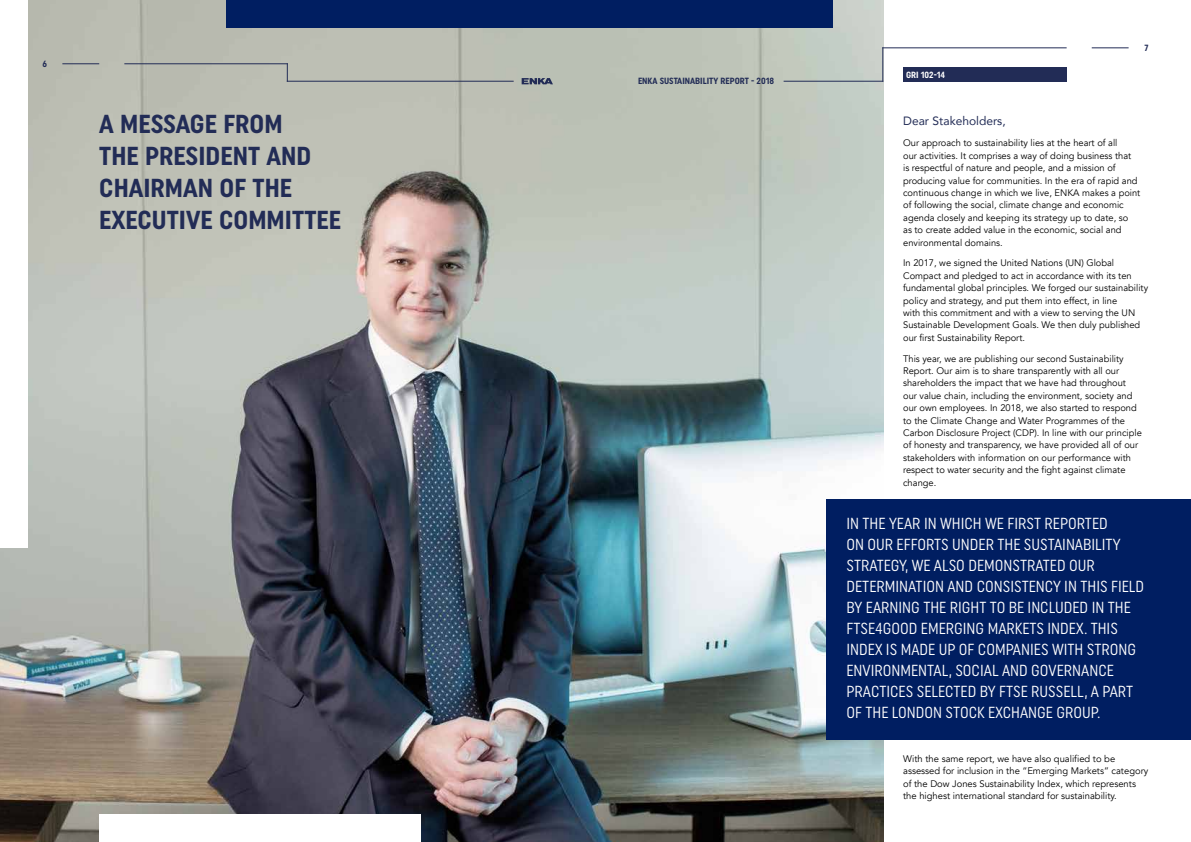
<style>
.page{position:relative;width:1191px;height:842px;background:#fff}
.page>*{position:absolute;margin:0;border:0;box-sizing:border-box;transform-origin:0 0}
.t1{font:700 26px/32px "Uniform Condensed";color:#222c56}
.t2{font:16px/21px "Uniform Condensed";color:#fff;scale:.95 1}
.t3{font:12px "Avenir";color:#222c56}
.t4{font:9.5px/12.4px "Avenir";color:#000}
.t5{font:700 9px "Uniform Condensed";color:#222c56}
.t6{font:700 9px "Uniform Condensed";color:#fff}
</style>
<div class="page">
<img style="left:0;top:0;width:883px;height:842px">
<div style="left:826px;top:499px;width:365px;height:241px;background:#001e61"></div>
<div style="left:0;top:0;width:27px;height:547px;background:#fff"></div>
<div style="left:99px;top:814px;width:322px;height:28px;background:#fff"></div>
<div style="left:227px;top:0;width:606px;height:27px;background:#001e61"></div>
<hr style="left:882px;top:47px;width:1px;height:35px;background:#222c56">
<hr style="left:882px;top:47px;width:184px;height:1px;background:#222c56">
<hr style="left:1091px;top:47px;width:37px;height:1px;background:#222c56">
<hr style="left:62px;top:63px;width:37px;height:1px;background:#222c56">
<svg style="left:287px;top:64px;width:1px;height:17px"></svg>
<hr style="left:287px;top:81px;width:226px;height:1px;background:#222c56">
<hr style="left:124px;top:63px;width:164px;height:1px;background:#222c56">
<svg style="left:521px;top:78px;width:32px;height:6px"></svg>
<hr style="left:783px;top:81px;width:100px;height:1px;background:#222c56">
<div style="left:903px;top:68px;width:163px;height:14px;background:#222c56"></div>
<p class="t5" style="left:43px;top:58px;width:6px">6</p>
<h1 class="t1" style="left:99px;top:107px;width:243px">A MESSAGE FROM<br>THE PRESIDENT AND<br>CHAIRMAN OF THE<br>EXECUTIVE COMMITTEE</h1>
<p class="t5" style="left:638px;top:76px;width:138px">ENKA SUSTAINABILITY REPORT - 2018</p>
<p class="t6" style="left:906px;top:69px;width:41px">GRI 102-14</p>
<p class="t5" style="left:1144px;top:42px;width:6px">7</p>
<p class="t3" style="left:903px;top:112px;width:104px">Dear Stakeholders,</p>
<p class="t4" style="left:903px;top:137px;width:239px">Our approach to sustainability lies at the heart of all<br>our activities. It comprises a way of doing business that<br>is respectful of nature and people, and a mission of producing value for communities. In the era of rapid and continuous change in which we live, ENKA makes a point of following the social, climate change and economic agenda closely and keeping its strategy up to date, so<br>as to create added value in the economic, social and environmental domains.</p>
<p class="t4" style="left:903px;top:257px;width:246px">In 2017, we signed the United Nations (UN) Global Compact and pledged to act in accordance with its ten fundamental global principles. We forged our sustainability policy and strategy, and put them into effect, in line<br>with this commitment and with a view to serving the UN Sustainable Development Goals. We then duly published our first Sustainability Report.</p>
<p class="t4" style="left:903px;top:352px;width:240px">This year, we are publishing our second Sustainability Report. Our aim is to share transparently with all our shareholders the impact that we have had throughout our value chain, including the environment, society and our own employees. In 2018, we also started to respond to the Climate Change and Water Programmes of the Carbon Disclosure Project (CDP). In line with our principle of honesty and transparency, we have provided all of our stakeholders with information on our performance with respect to water security and the fight against climate change.</p>
<p class="t2" style="left:846px;top:513px;width:315px">IN THE YEAR IN WHICH WE FIRST REPORTED<br>ON OUR EFFORTS UNDER THE SUSTAINABILITY STRATEGY, WE ALSO DEMONSTRATED OUR DETERMINATION AND CONSISTENCY IN THIS FIELD BY EARNING THE RIGHT TO BE INCLUDED IN THE FTSE4GOOD EMERGING MARKETS INDEX. THIS INDEX IS MADE UP OF COMPANIES WITH STRONG ENVIRONMENTAL, SOCIAL AND GOVERNANCE PRACTICES SELECTED BY FTSE RUSSELL, A PART OF THE LONDON STOCK EXCHANGE GROUP.</p>
<p class="t4" style="left:903px;top:753px;width:247px">With the same report, we have also qualified to be assessed for inclusion in the “Emerging Markets” category of the Dow Jones Sustainability Index, which represents the highest international standard for sustainability.</p>
</div>
